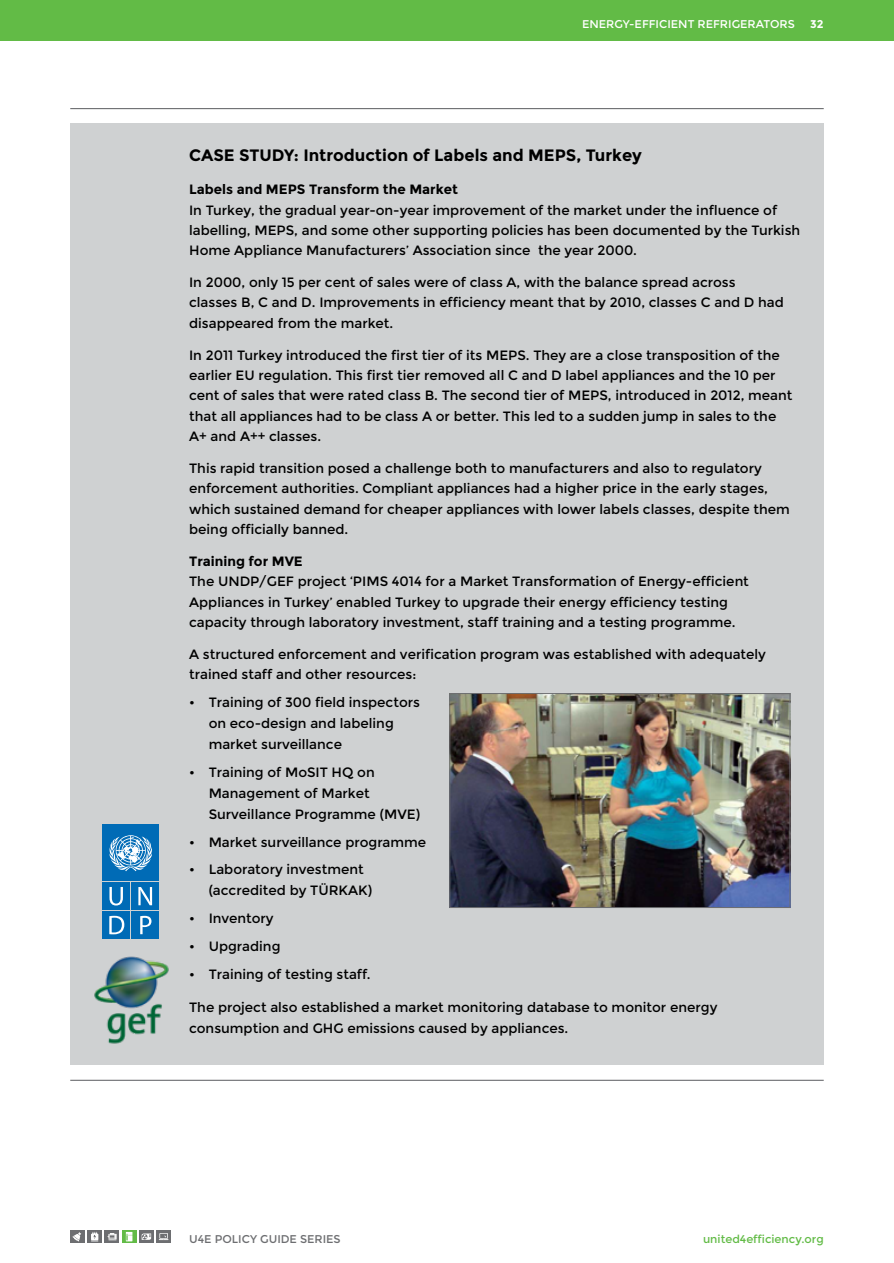
<style>
.page{position:relative;width:894px;height:1263px;background:#fff}
.page>*{position:absolute;margin:0;border:0;box-sizing:border-box;transform-origin:0 0}
.t1{font:700 16.5px "Montserrat";color:#000}
.t2{font:13.5px/20.2px "Montserrat";color:#000}
.t3{font:700 13.5px "Montserrat";color:#000}
.t4{font:11.25px "Montserrat";color:#fff}
.t5{font:11.25px "Montserrat";color:#62bb46}
.t6{font:11.25px "Montserrat";color:#6d6e71}
.t7{font:700 11.25px "Montserrat";color:#fff}
</style>
<div class="page">
<div style="left:0;top:0;width:893px;height:40px;background:#62bb46"></div>
<div style="left:70px;top:1230px;width:15px;height:13px;background:#6d6e71"></div>
<svg style="left:72px;top:1232px;width:9px;height:9px"></svg>
<svg style="left:87px;top:1230px;width:15px;height:13px"></svg>
<svg style="left:91px;top:1231px;width:7px;height:10px"></svg>
<div style="left:105px;top:1230px;width:14px;height:13px;background:#6d6e71"></div>
<svg style="left:107px;top:1233px;width:10px;height:7px"></svg>
<svg style="left:122px;top:1230px;width:14px;height:13px"></svg>
<svg style="left:126px;top:1231px;width:6px;height:10px"></svg>
<svg style="left:139px;top:1230px;width:14px;height:13px"></svg>
<svg style="left:142px;top:1233px;width:9px;height:6px"></svg>
<div style="left:156px;top:1230px;width:15px;height:13px;background:#6d6e71"></div>
<svg style="left:159px;top:1233px;width:9px;height:7px"></svg>
<hr style="left:893px;top:40px;width:1px;height:1223px;background:#f0f0f1">
<div style="left:70px;top:123px;width:753px;height:941px;background:#cfd1d2"></div>
<hr style="left:70px;top:108px;width:753px;height:1px;background:#6d6e71">
<hr style="left:70px;top:1079px;width:753px;height:1px;background:#6d6e71">
<img style="left:451px;top:695px;width:336px;height:210px">
<div style="left:449px;top:693px;width:340px;height:214px;border:1px solid #6d6e71"></div>
<img style="left:94px;top:956px;width:75px;height:88px">
<div style="left:102px;top:882px;width:28px;height:27px;background:#006bb6"></div>
<svg style="left:109px;top:887px;width:14px;height:18px"></svg>
<div style="left:131px;top:882px;width:28px;height:27px;background:#006bb6"></div>
<svg style="left:138px;top:887px;width:14px;height:18px"></svg>
<div style="left:131px;top:911px;width:28px;height:27px;background:#006bb6"></div>
<svg style="left:140px;top:915px;width:11px;height:19px"></svg>
<div style="left:102px;top:911px;width:28px;height:27px;background:#006bb6"></div>
<svg style="left:109px;top:915px;width:15px;height:19px"></svg>
<div style="left:102px;top:824px;width:57px;height:56px;background:#006bb6"></div>
<svg style="left:109px;top:835px;width:43px;height:36px"></svg>
<p class="t4" style="left:581px;top:18px;width:214px">ENERGY-EFFICIENT REFRIGERATORS</p>
<p class="t7" style="left:810px;top:18px;width:15px">32</p>
<p class="t1" style="left:189px;top:145px;width:454px">CASE STUDY: Introduction of Labels and MEPS, Turkey</p>
<p class="t3" style="left:189px;top:181px;width:270px">Labels and MEPS Transform the Market</p>
<p class="t2" style="left:189px;top:200px;width:612px">In Turkey, the gradual year-on-year improvement of the market under the influence of labelling, MEPS, and some other supporting policies has been documented by the Turkish<br>Home Appliance Manufacturers’ Association since the year 2000.</p>
<p class="t2" style="left:189px;top:272px;width:596px">In 2000, only 15 per cent of sales were of class A, with the balance spread across classes B, C and D. Improvements in efficiency meant that by 2010, classes C and D had disappeared from the market.</p>
<p class="t2" style="left:189px;top:345px;width:604px">In 2011 Turkey introduced the first tier of its MEPS. They are a close transposition of the earlier EU regulation. This first tier removed all C and D label appliances and the 10 per cent of sales that were rated class B. The second tier of MEPS, introduced in 2012, meant that all appliances had to be class A or better. This led to a sudden jump in sales to the A+ and A++ classes.</p>
<p class="t2" style="left:189px;top:458px;width:602px">This rapid transition posed a challenge both to manufacturers and also to regulatory enforcement authorities. Compliant appliances had a higher price in the early stages, which sustained demand for cheaper appliances with lower labels classes, despite them being officially banned.</p>
<p class="t3" style="left:189px;top:553px;width:115px">Training for MVE</p>
<p class="t2" style="left:189px;top:571px;width:561px">The UNDP/GEF project ‘PIMS 4014 for a Market Transformation of Energy-efficient<br>Appliances in Turkey’ enabled Turkey to upgrade their energy efficiency testing capacity through laboratory investment, staff training and a testing programme.</p>
<p class="t2" style="left:189px;top:644px;width:578px">A structured enforcement and verification program was established with adequately trained staff and other resources:</p>
<p class="t2" style="left:208px;top:692px;width:213px;line-height:21px;text-indent:-19px">• Training of 300 field inspectors on eco-design and labeling market surveillance</p>
<p class="t2" style="left:208px;top:761px;width:213px;line-height:21px;text-indent:-19px">• Training of MoSIT HQ on<br>Management of Market<br>Surveillance Programme (MVE)</p>
<p class="t2" style="left:189px;top:831px;width:238px">• Market surveillance programme</p>
<p class="t2" style="left:208px;top:859px;width:165px;line-height:21px;text-indent:-19px">• Laboratory investment (accredited by TÜRKAK)</p>
<p class="t2" style="left:189px;top:908px;width:86px">• Inventory</p>
<p class="t2" style="left:189px;top:936px;width:93px">• Upgrading</p>
<p class="t2" style="left:189px;top:963px;width:183px">• Training of testing staff.</p>
<p class="t2" style="left:189px;top:997px;width:529px">The project also established a market monitoring database to monitor energy consumption and GHG emissions caused by appliances.</p>
<p class="t6" style="left:189px;top:1232px;width:153px">U4E POLICY GUIDE SERIES</p>
<p class="t5" style="left:702px;top:1232px;width:122px">united4efficiency.org</p>
</div>
